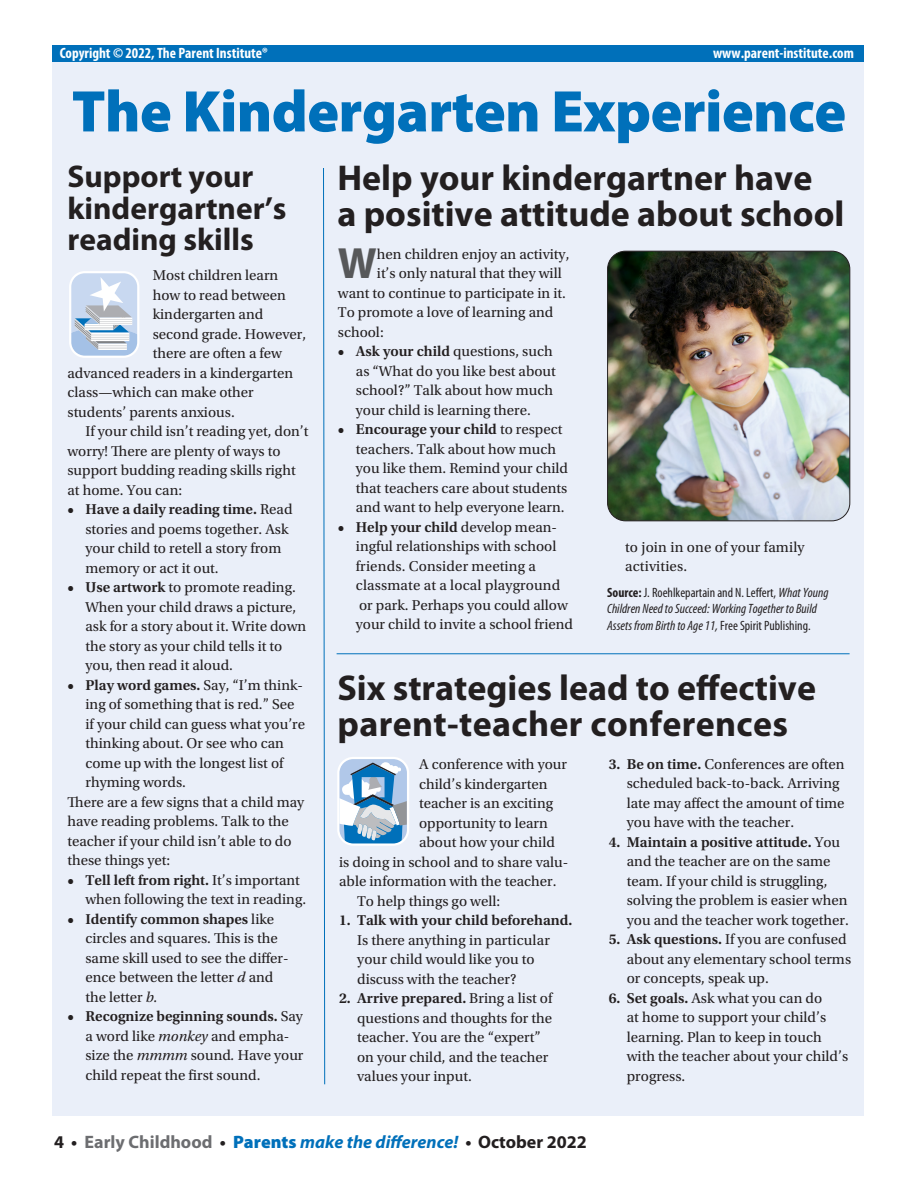
<style>
.page{position:relative;width:918px;height:1188px;background:#fff}
.page>*{position:absolute;margin:0;border:0;box-sizing:border-box;transform-origin:0 0}
.t1{font:900 59.25px "Myriad Pro";letter-spacing:-.01em;color:#0070ba}
.t2{font:700 43.95px "Myriad Pro";color:#57585a}
.t3{font:700 36px/36px "Myriad Pro";color:#231f20}
.t4{font:700 31.5px/31.5px "Myriad Pro";color:#231f20}
.t5{font:italic 700 18px "Myriad Pro";color:#0070ba}
.t6{font:15px/19.5px "Utopia Std";color:#231f20}
.t7{font:600 15px "Utopia Std";color:#231f20}
.t8{font:700 condensed 15px "Myriad Pro";color:#fff}
.t9{font:italic condensed 13.5px/16.5px "Myriad Pro";color:#231f20}
.s1{font-weight:600}
.s2{font-weight:400}
.s3{font-style:italic}
.s4{font-weight:700;font-style:normal}
.s5{font-style:normal}
.s6{font-style:normal;color:#231f20}
.s7{font-style:normal;color:#6c6d70}
.s8{font-weight:900;font-style:normal}
</style>
<div class="page">
<div style="left:52px;top:56px;width:811px;height:1060px;background:#eaeff9"></div>
<svg style="left:69px;top:271px;width:70px;height:87px"></svg>
<div style="left:52px;top:46px;width:811px;height:16px;background:#0070ba"></div>
<hr style="left:337px;top:653px;width:513px;height:1px;background:#0070ba">
<svg style="left:323px;top:168px;width:2px;height:917px"></svg>
<svg style="left:337px;top:757px;width:72px;height:89px"></svg>
<img style="left:608px;top:251px;width:242px;height:270px">
<div style="left:607px;top:251px;width:243px;height:270px;border:1px solid #231f20;border-radius:18px"></div>
<p class="t8" style="left:60px;top:43px;width:210px">Copyright © 2022, The Parent Institute®</p>
<p class="t8" style="left:713px;top:43px;width:142px">www.parent-institute.com</p>
<h1 class="t1" style="left:72px;top:72px;width:776px">The Kindergarten Experience</h1>
<h3 class="t4" style="left:68px;top:160px;width:221px">Support your kindergartner’s reading skills</h3>
<h3 class="t3" style="left:338px;top:159px;width:508px">Help your kindergartner have<br>a positive attitude about school</h3>
<h2 class="t2" style="left:338px;top:235px;width:41px">W</h2>
<p class="t6" style="left:377px;top:244px;width:194px">hen children enjoy an activity,</p>
<p class="t6" style="left:377px;top:264px;width:186px">it’s only natural that they will</p>
<p class="t6" style="left:338px;top:283px;width:230px">want to continue to participate in it.</p>
<p class="t6" style="left:338px;top:303px;width:217px">To promote a love of learning and</p>
<p class="t6" style="left:338px;top:322px;width:47px">school:</p>
<p class="t6" style="left:356px;top:342px;width:202px;text-indent:-18px"><span class="s1">• Ask your child</span> questions, such as “What do you like best about school?” Talk about how much your child is learning there.</p>
<p class="t6" style="left:356px;top:420px;width:214px;text-indent:-18px"><span class="s1">• Encourage your child</span> to respect teachers. Talk about how much you like them. Remind your child that teachers care about students and want to help everyone learn.</p>
<p class="t6" style="left:356px;top:517px;width:219px;text-indent:-18px"><span class="s1">• Help your child</span> develop mean&shy;ingful relationships with school friends. Consider meeting a classmate at a local playground or park. Perhaps you could allow your child to invite a school friend</p>
<p class="t6" style="left:153px;top:266px;width:127px">Most children learn</p>
<p class="t6" style="left:153px;top:286px;width:135px">how to read between</p>
<p class="t6" style="left:153px;top:305px;width:112px">kindergarten and</p>
<p class="t6" style="left:153px;top:325px;width:155px">second grade. However,</p>
<p class="t6" style="left:153px;top:344px;width:131px">there are often a few</p>
<p class="t6" style="left:68px;top:364px;width:227px">advanced readers in a kindergarten</p>
<p class="t6" style="left:68px;top:383px;width:188px">class—which can make other</p>
<p class="t6" style="left:68px;top:403px;width:169px">students’ parents anxious.</p>
<p class="t6" style="left:86px;top:422px;width:225px">If your child isn’t reading yet, don’t</p>
<p class="t6" style="left:68px;top:442px;width:215px">worry! There are plenty of ways to</p>
<p class="t6" style="left:68px;top:461px;width:230px">support budding reading skills right</p>
<p class="t6" style="left:68px;top:481px;width:116px">at home. You can:</p>
<p class="t6" style="left:86px;top:500px;width:209px;text-indent:-18px"><span class="s1">• Have a daily reading time.</span> Read stories and poems together. Ask your child to retell a story from memory or act it out.</p>
<p class="t6" style="left:86px;top:578px;width:222px;text-indent:-18px"><span class="s1">• Use artwork</span> to promote reading.<br>When your child draws a picture, ask for a story about it. Write down the story as your child tells it to you, then read it aloud.</p>
<p class="t7" style="left:68px;top:677px;width:237px">• Play word games. <span class="s2">Say, “I’m think-</span></p>
<p class="t6" style="left:86px;top:695px;width:211px">ing of something that is red.” See</p>
<p class="t6" style="left:86px;top:715px;width:221px">if your child can guess what you’re</p>
<p class="t6" style="left:86px;top:734px;width:200px">thinking about. Or see who can</p>
<p class="t6" style="left:86px;top:754px;width:199px">come up with the longest list of</p>
<p class="t6" style="left:86px;top:773px;width:102px">rhyming words.</p>
<p class="t6" style="left:68px;top:793px;width:238px">There are a few signs that a child may</p>
<p class="t6" style="left:68px;top:812px;width:223px">have reading problems. Talk to the</p>
<p class="t6" style="left:68px;top:832px;width:226px">teacher if your child isn’t able to do</p>
<p class="t6" style="left:68px;top:851px;width:104px">these things yet:</p>
<p class="t6" style="left:86px;top:871px;width:222px;text-indent:-18px"><span class="s1">• Tell left from right.</span> It’s important when following the text in reading.</p>
<p class="t6" style="left:86px;top:910px;width:205px;text-indent:-18px"><span class="s1">• Identify common shapes</span> like circles and squares. This is the same skill used to see the differ&shy;ence between the letter <span class="s3">d</span> and the letter <span class="s3">b.</span></p>
<p class="t6" style="left:86px;top:1007px;width:220px;text-indent:-18px"><span class="s1">• Recognize beginning sounds.</span> Say a word like <span class="s3">monkey</span> and empha&shy;size the <span class="s3">mmmm</span> sound<span class="s3">.</span> Have your child repeat the first sound.</p>
<p class="t6" style="left:625px;top:537px;width:181px">to join in one of your family activities.</p>
<p class="t9" style="left:607px;top:584px;width:223px"><span class="s4">Source:</span> <span class="s5">J. Roehlkepartain and N. Leffert,</span> What Young<br>Children Need to Succeed: Working Together to Build<br>Assets from Birth to Age 11, <span class="s5">Free Spirit Publishing.</span></p>
<h3 class="t3" style="left:338px;top:669px;width:480px">Six strategies lead to effective parent-teacher conferences</h3>
<p class="t6" style="left:627px;top:754px;width:219px;text-indent:-18px"><span class="s1">3. Be on time.</span> Conferences are often scheduled back-to-back. Arriving late may affect the amount of time you have with the teacher.</p>
<p class="t6" style="left:627px;top:832px;width:224px;text-indent:-18px"><span class="s1">4. Maintain a positive attitude.</span> You and the teacher are on the same team. If your child is struggling, solving the problem is easier when you and the teacher work together.</p>
<p class="t6" style="left:627px;top:930px;width:226px;text-indent:-18px"><span class="s1">5. Ask questions.</span> If you are confused about any elementary school terms or concepts, speak up.</p>
<p class="t6" style="left:627px;top:988px;width:223px;text-indent:-18px"><span class="s1">6. Set goals.</span> Ask what you can do<br>at home to support your child’s learning. Plan to keep in touch with the teacher about your child’s progress.</p>
<p class="t6" style="left:419px;top:755px;width:149px">A conference with your</p>
<p class="t6" style="left:419px;top:774px;width:130px">child’s kindergarten</p>
<p class="t6" style="left:419px;top:794px;width:136px">teacher is an exciting</p>
<p class="t6" style="left:419px;top:813px;width:130px">opportunity to learn</p>
<p class="t6" style="left:419px;top:833px;width:137px">about how your child</p>
<p class="t6" style="left:339px;top:852px;width:231px">is doing in school and to share valu-</p>
<p class="t6" style="left:339px;top:872px;width:219px">able information with the teacher.</p>
<p class="t6" style="left:357px;top:891px;width:145px">To help things go well:</p>
<p class="t7" style="left:339px;top:912px;width:235px">1. Talk with your child beforehand.</p>
<p class="t6" style="left:357px;top:930px;width:194px">Is there anything in particular your child would like you to discuss with the teacher?</p>
<p class="t6" style="left:357px;top:989px;width:197px;text-indent:-18px"><span class="s1">2. Arrive prepared.</span> Bring a list of questions and thoughts for the teacher. You are the “expert” on your child, and the teacher values your input.</p>
<p class="t5" style="left:54px;top:1130px;width:534px"><span class="s6">4 •</span> <span class="s7">Early Childhood</span> <span class="s6">•</span> <span class="s8">Parents</span> make the difference! <span class="s6">• October 2022</span></p>
</div>
